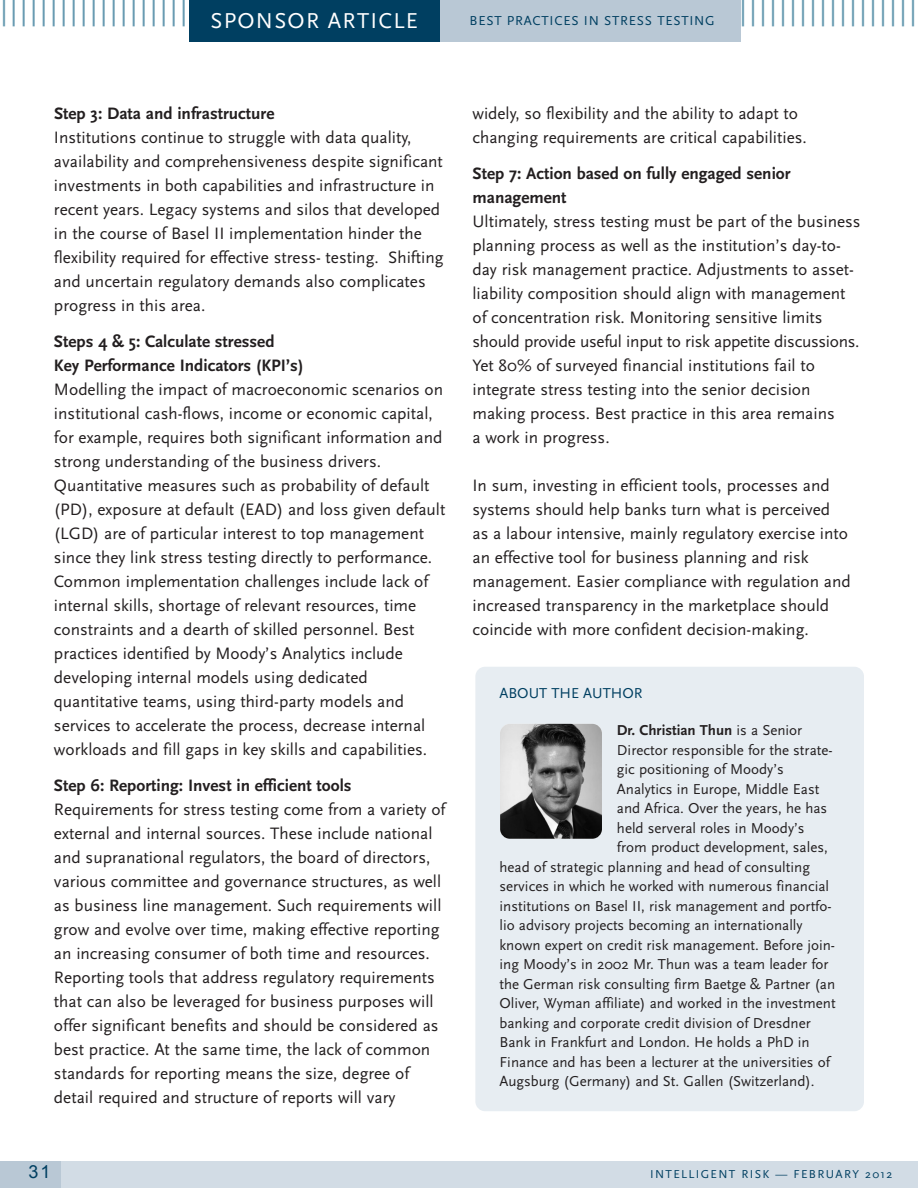
<style>
.page{position:relative;width:918px;height:1188px;background:#fff}
.page>*{position:absolute;margin:0;border:0;box-sizing:border-box;transform-origin:0 0}
.t1{font:300 36px "Trade Gothic";color:#689bb1}
.t2{font:22.5px "Scala Sans";letter-spacing:.055em;color:#fff}
.t3{font:18px "Arial";color:#003f61}
.t4{font:17.25px/24px "Scala Sans";color:#231f20}
.t5{font:700 17.25px/24px "Scala Sans";color:#231f20}
.t6{font:15px "Scala Sans";color:#231f20}
.t7{font:700 15px "Scala Sans";color:#231f20}
.t8{font:15px "Scala Sans";color:#003f61}
.t9{font:13.5px "Scala Sans";letter-spacing:.055em;color:#003f61}
.t10{font:12px "Scala Sans";letter-spacing:.115em;color:#003f61}
.s1{font-weight:400}
</style>
<div class="page">
<div style="left:0;top:1161px;width:918px;height:27px;background:#d2dce5"></div>
<div style="left:0;top:1161px;width:61px;height:27px;background:#b9c8d5"></div>
<div style="left:189px;top:0;width:252px;height:42px;background:#003f61"></div>
<div style="left:440px;top:0;width:301px;height:42px;background:#b9c8d5"></div>
<div style="left:475px;top:667px;width:389px;height:444px;background:#e7edf2;border-radius:10px"></div>
<img style="left:500px;top:724px;width:102px;height:115px;border-radius:10px">
<h1 class="t1" style="left:0;top:0;width:919px">||||||||||||||||||||||||||||||||||||||||||||||||||||||||||||||||||||||||||||||||||||||||||||</h1>
<h2 class="t2" style="left:210px;top:12px;width:209px">SPONSOR ARTICLE</h2>
<p class="t9" style="left:470px;top:15px;width:247px">BEST PRACTICES IN STRESS TESTING</p>
<p class="t5" style="left:54px;top:102px;width:222px">Step 3: Data and infrastructure</p>
<p class="t4" style="left:54px;top:126px;width:391px">Institutions continue to struggle with data quality, availability and comprehensiveness despite significant investments in both capabilities and infrastructure in recent years. Legacy systems and silos that developed in the course of Basel II implementation hinder the flexibility required for effective stress- testing. Shifting and uncertain regulatory demands also complicates progress in this area.</p>
<p class="t5" style="left:54px;top:330px;width:251px">Steps 4 &amp; 5: Calculate stressed<br>Key Performance Indicators (KPI’s)</p>
<p class="t4" style="left:54px;top:378px;width:393px">Modelling the impact of macroeconomic scenarios on institutional cash-flows, income or economic capital, for example, requires both significant information and strong understanding of the business drivers.<br>Quantitative measures such as probability of default (PD), exposure at default (EAD) and loss given default (LGD) are of particular interest to top management since they link stress testing directly to performance.<br>Common implementation challenges include lack of internal skills, shortage of relevant resources, time constraints and a dearth of skilled personnel. Best practices identified by Moody’s Analytics include developing internal models using dedicated quantitative teams, using third-party models and services to accelerate the process, decrease internal workloads and fill gaps in key skills and capabilities.</p>
<p class="t5" style="left:54px;top:774px;width:299px">Step 6: Reporting: Invest in efficient tools</p>
<p class="t4" style="left:54px;top:798px;width:393px">Requirements for stress testing come from a variety of external and internal sources. These include national and supranational regulators, the board of directors, various committee and governance structures, as well as business line management. Such requirements will grow and evolve over time, making effective reporting an increasing consumer of both time and resources.<br>Reporting tools that address regulatory requirements that can also be leveraged for business purposes will offer significant benefits and should be considered as best practice. At the same time, the lack of common standards for reporting means the size, degree of detail required and structure of reports will vary</p>
<p class="t4" style="left:472px;top:102px;width:336px">widely, so flexibility and the ability to adapt to changing requirements are critical capabilities.</p>
<p class="t5" style="left:472px;top:162px;width:320px">Step 7: Action based on fully engaged senior management</p>
<p class="t4" style="left:472px;top:210px;width:390px">Ultimately, stress testing must be part of the business planning process as well as the institution’s day-to&shy;day risk management practice. Adjustments to asset&shy;liability composition should align with management of concentration risk. Monitoring sensitive limits should provide useful input to risk appetite discussions.<br>Yet 80% of surveyed financial institutions fail to integrate stress testing into the senior decision making process. Best practice in this area remains<br>a work in progress.</p>
<p class="t4" style="left:472px;top:474px;width:380px">In sum, investing in efficient tools, processes and systems should help banks turn what is perceived<br>as a labour intensive, mainly regulatory exercise into an effective tool for business planning and risk management. Easier compliance with regulation and increased transparency in the marketplace should coincide with more confident decision-making.</p>
<p class="t8" style="left:500px;top:687px;width:145px">ABOUT THE AUTHOR</p>
<p class="t7" style="left:617px;top:724px;width:187px">Dr. Christian Thun <span class="s1">is a Senior</span></p>
<p class="t6" style="left:617px;top:744px;width:217px">Director responsible for the strate-</p>
<p class="t6" style="left:617px;top:763px;width:168px">gic positioning of Moody’s</p>
<p class="t6" style="left:617px;top:783px;width:204px">Analytics in Europe, Middle East</p>
<p class="t6" style="left:617px;top:802px;width:212px">and Africa. Over the years, he has</p>
<p class="t6" style="left:617px;top:822px;width:189px">held serveral roles in Moody’s</p>
<p class="t6" style="left:617px;top:841px;width:212px">from product development, sales,</p>
<p class="t6" style="left:500px;top:861px;width:312px">head of strategic planning and head of consulting</p>
<p class="t6" style="left:500px;top:880px;width:331px">services in which he worked with numerous financial</p>
<p class="t6" style="left:500px;top:900px;width:334px">institutions on Basel II, risk management and portfo-</p>
<p class="t6" style="left:500px;top:919px;width:305px">lio advisory projects becoming an internationally</p>
<p class="t6" style="left:500px;top:939px;width:337px">known expert on credit risk management. Before join-</p>
<p class="t6" style="left:500px;top:958px;width:331px">ing Moody’s in 2002 Mr. Thun was a team leader for</p>
<p class="t6" style="left:500px;top:978px;width:337px">the German risk consulting firm Baetge &amp; Partner (an</p>
<p class="t6" style="left:500px;top:997px;width:338px">Oliver, Wyman affiliate) and worked in the investment</p>
<p class="t6" style="left:500px;top:1017px;width:313px">banking and corporate credit division of Dresdner</p>
<p class="t6" style="left:500px;top:1036px;width:312px">Bank in Frankfurt and London. He holds a PhD in</p>
<p class="t6" style="left:500px;top:1056px;width:332px">Finance and has been a lecturer at the universities of</p>
<p class="t6" style="left:500px;top:1075px;width:317px">Augsburg (Germany) and St. Gallen (Switzerland).</p>
<p class="t3" style="left:29px;top:1162px;width:24px">31</p>
<p class="t10" style="left:650px;top:1170px;width:244px">INTELLIGENT RISK — FEBRUARY 2012</p>
</div>
